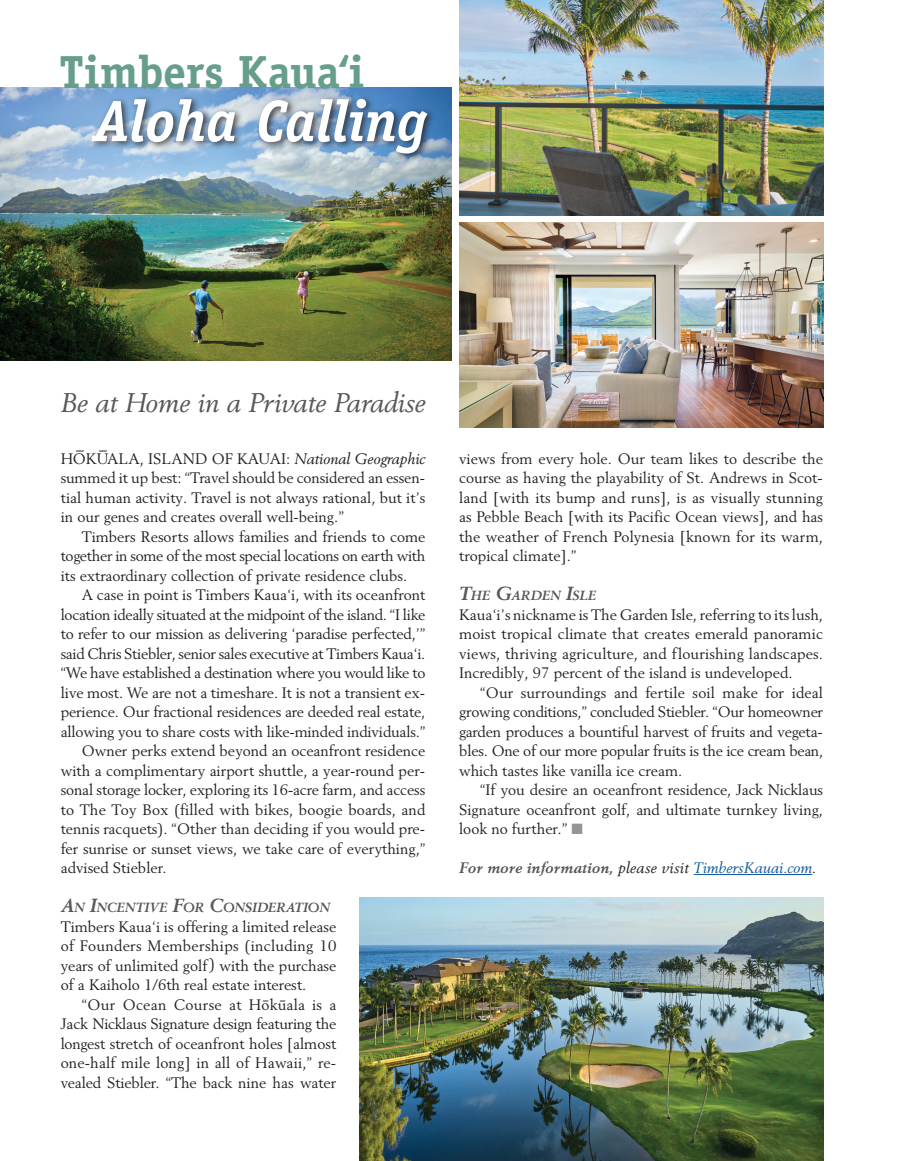
<style>
.page{position:relative;width:905px;height:1161px;background:#fff}
.page>*{position:absolute;margin:0;border:0;box-sizing:border-box;transform-origin:0 0}
.t1{font:italic 700 58.5px "Officina Serif";letter-spacing:-.01em;color:#fff}
.t2{font:700 46.5px "Officina Serif";letter-spacing:-.005em;color:#679e8b}
.t3{font:italic 26.7px "Berling";letter-spacing:-.01em;color:#57585a}
.t4{font:15px/19.5px "Berling";color:#231f20;text-align:justify}
.t5{font:italic 700 15px "Berling";letter-spacing:.02em;color:#57585a}
.t6{font:italic 700 13.2px "Berling";color:#57585a}
.t7{font:12.75px "Berling";color:#231f20;scale:2.35 1}
.s1{font-size:18.75px}
.s2{font-style:italic}
.s3{color:#939598}
.s4{font-weight:400;color:#231f20}
.s5{font-weight:400;color:#175d9e}
</style>
<div class="page">
<img style="left:0;top:88px;width:451px;height:273px">
<hr style="left:693px;top:874px;width:119px;height:1px;background:#175d9e">
<img style="left:459px;top:0;width:364px;height:215px">
<img style="left:359px;top:897px;width:465px;height:264px">
<img style="left:459px;top:223px;width:365px;height:205px">
<div style="left:88px;top:94px;width:348px;height:68px;background:#231f20;opacity:.8"></div>
<p class="t2" style="left:59px;top:43px;width:306px">Timbers Kaua‘i</p>
<p class="t1" style="left:93px;top:87px;width:335px">Aloha Calling</p>
<p class="t3" style="left:61px;top:386px;width:366px">Be at Home in a Private Paradise</p>
<p class="t7" style="left:75px;top:442px;width:6px">-</p>
<p class="t7" style="left:98px;top:442px;width:6px">-</p>
<p class="t4" style="left:61px;top:468px;width:366px">summed it up best: “Travel should be considered an essen&shy;tial human activity. Travel is not always rational, but it’s in our genes and creates overall well-being.”</p>
<p class="t4" style="left:61px;top:526px;width:366px;text-indent:21px">Timbers Resorts allows families and friends to come together in some of the most special locations on earth with its extraordinary collection of private residence clubs.</p>
<p class="t4" style="left:61px;top:585px;width:366px;text-indent:21px">A case in point is Timbers Kaua‘i, with its oceanfront location ideally situated at the midpoint of the island. “I like to refer to our mission as delivering ‘paradise perfected,’” said Chris Stiebler, senior sales executive at Timbers Kaua‘i. “We have established a destination where you would like to live most. We are not a timeshare. It is not a transient ex&shy;perience. Our fractional residences are deeded real estate, allowing you to share costs with like-minded individuals.”</p>
<p class="t4" style="left:61px;top:741px;width:366px;text-indent:21px">Owner perks extend beyond an oceanfront residence with a complimentary airport shuttle, a year-round per&shy;sonal storage locker, exploring its 16-acre farm, and access to The Toy Box (filled with bikes, boogie boards, and tennis racquets). “Other than deciding if you would pre&shy;fer sunrise or sunset views, we take care of everything,” advised Stiebler.</p>
<p class="t6" style="left:61px;top:899px;width:270px"><span class="s1">A</span>N <span class="s1">I</span>NCENTIVE <span class="s1">F</span>OR <span class="s1">C</span>ONSIDERATION</p>
<p class="t4" style="left:61px;top:916px;width:277px">Timbers Kaua‘i is offering a limited release of Founders Memberships (including 10 years of unlimited golf) with the purchase of a Kaiholo 1/6th real estate interest.</p>
<p class="t4" style="left:61px;top:994px;width:277px;text-indent:21px">“Our Ocean Course at Ho<sup>-</sup>ku<sup>-</sup>ala is a Jack Nicklaus Signature design featuring the longest stretch of oceanfront holes [almost one-half mile long] in all of Hawaii,” re&shy;vealed Stiebler. “The back nine has water</p>
<p class="t4" style="left:61px;top:448px;width:366px">HOKUALA, ISLAND OF KAUAI: <span class="s2">National Geographic</span></p>
<p class="t4" style="left:459px;top:448px;width:365px">views from every hole. Our team likes to describe the course as having the playability of St. Andrews in Scot&shy;land [with its bump and runs], is as visually stunning as Pebble Beach [with its Pacific Ocean views], and has the weather of French Polynesia [known for its warm, tropical climate].”</p>
<p class="t6" style="left:459px;top:587px;width:138px"><span class="s1">T</span>HE <span class="s1">G</span>ARDEN <span class="s1">I</span>SLE</p>
<p class="t4" style="left:459px;top:604px;width:365px">Kaua‘i’s nickname is The Garden Isle, referring to its lush, moist tropical climate that creates emerald panoramic views, thriving agriculture, and flourishing landscapes.<br>Incredibly, 97 percent of the island is undeveloped.</p>
<p class="t4" style="left:459px;top:682px;width:365px;text-indent:21px">“Our surroundings and fertile soil make for ideal growing conditions,” concluded Stiebler. “Our homeowner garden produces a bountiful harvest of fruits and vegeta&shy;bles. One of our more popular fruits is the ice cream bean, which tastes like vanilla ice cream.</p>
<p class="t4" style="left:459px;top:780px;width:365px;text-indent:21px">“If you desire an oceanfront residence, Jack Nicklaus Signature oceanfront golf, and ultimate turnkey living, look no further.” <span class="s3">■</span></p>
<p class="t5" style="left:459px;top:859px;width:359px">For more information, <span class="s4">please visit</span> <span class="s5">TimbersKauai.com</span><span class="s4">.</span></p>
</div>
